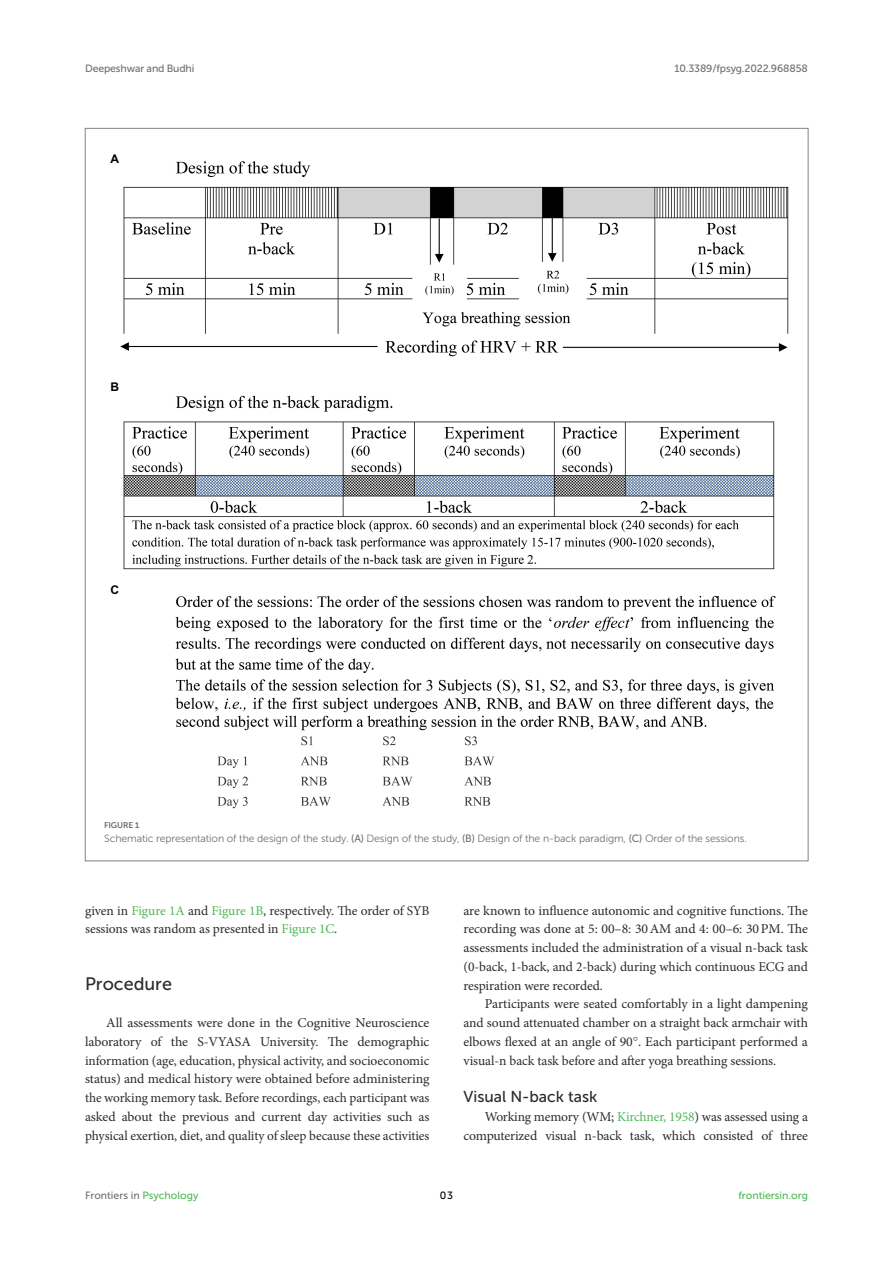
<style>
.page{position:relative;width:893px;height:1263px;background:#fff}
.page>*{position:absolute;margin:0;border:0;box-sizing:border-box;transform-origin:0 0}
.HEAD_2{font:18px "Museo Sans 500";color:#2b2b2a}
.HEAD_3{font:15.75px "Museo Sans 500";color:#2b2b2a}
.TEXT_FLUSH{font:13.5px/18.8px "Minion Pro";letter-spacing:-.015em;color:#2b2b2a;text-align:justify}
.TEXT{font:13.5px/18.8px "Minion Pro";letter-spacing:-.005em;color:#2b2b2a}
.t1{font:700 12px "Arial";color:#000}
.FIG_LEG{font:10.5px "Museo Sans 300";letter-spacing:-.01em;color:#706f70}
.t2{font:10.5px "Museo Sans 500";letter-spacing:-.015em;color:#706f70}
.t3{font:10.5px "Museo Sans 500";color:#4eb855}
.t4{font:10.5px "Museo Sans 500";color:#000}
.FIG_HD{font:8.25px "Museo Sans 700";letter-spacing:-.01em;color:#706f70}
.s1{font-family:"Museo Sans 500"}
.s2{color:#4eb855}
.s3{font-family:"STIX"}
</style>
<div class="page">
<img style="left:120px;top:161px;width:669px;height:648px">
<p class="t2" style="left:85px;top:63px;width:111px">Deepeshwar and Budhi</p>
<p class="t2" style="left:675px;top:63px;width:135px">10.3389/fpsyg.2022.968858</p>
<p class="t1" style="left:110px;top:150px;width:10px">A</p>
<p class="t1" style="left:110px;top:378px;width:10px">B</p>
<p class="t1" style="left:110px;top:582px;width:10px">C</p>
<p class="FIG_HD" style="left:104px;top:821px;width:37px">FIGURE 1</p>
<p class="FIG_LEG" style="left:104px;top:833px;width:644px">Schematic representation of the design of the study. <span class="s1">(A)</span> Design of the study, <span class="s1">(B)</span> Design of the n-back paradigm, <span class="s1">(C)</span> Order of the sessions.</p>
<p class="TEXT" style="left:85px;top:901px;width:346px">given in <span class="s2">Figure 1A</span> and <span class="s2">Figure 1B</span>, respectively. The order of SYB sessions was random as presented in <span class="s2">Figure 1C</span>.</p>
<p class="HEAD_2" style="left:85px;top:973px;width:88px">Procedure</p>
<p class="TEXT_FLUSH" style="left:85px;top:1013px;width:346px;text-indent:21px">All assessments were done in the Cognitive Neuroscience laboratory of the S-VYASA University. The demographic information (age, education, physical activity, and socioeconomic status) and medical history were obtained before administering the working memory task. Before recordings, each participant was asked about the previous and current day activities such as physical exertion, diet, and quality of sleep because these activities</p>
<p class="TEXT_FLUSH" style="left:463px;top:901px;width:346px">are known to influence autonomic and cognitive functions. The recording was done at 5: 00–8: 30AM and 4: 00–6: 30PM. The assessments included the administration of a visual n-back task (0-back, 1-back, and 2-back) during which continuous ECG and respiration were recorded.</p>
<p class="TEXT" style="left:463px;top:995px;width:346px;text-align:justify;text-indent:21px">Participants were seated comfortably in a light dampening and sound attenuated chamber on a straight back armchair with elbows flexed at an angle of 90<span class="s3">°</span>. Each participant performed a visual-n back task before and after yoga breathing sessions.</p>
<p class="HEAD_3" style="left:463px;top:1088px;width:136px">Visual N-back task</p>
<p class="TEXT_FLUSH" style="left:463px;top:1107px;width:346px;text-align:right">Working memory (WM; <span class="s2">Kirchner, 1958</span>) was assessed using a computerized visual n-back task, which consisted of three</p>
<p class="t2" style="left:85px;top:1190px;width:115px">Frontiers in <span class="s2">Psychology</span></p>
<p class="t4" style="left:440px;top:1190px;width:15px">03</p>
<p class="t3" style="left:738px;top:1190px;width:71px">frontiersin.org</p>
</div>
